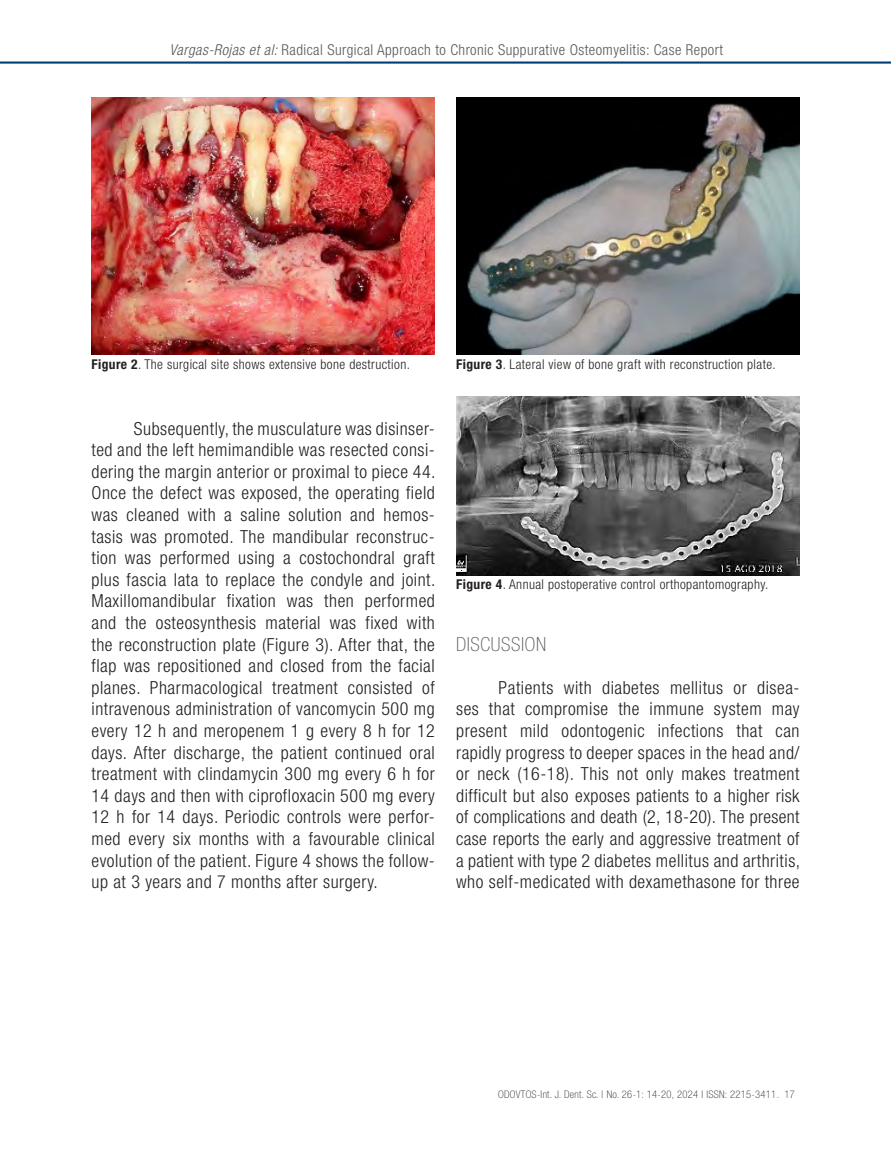
<style>
.page{position:relative;width:891px;height:1161px;background:#fff}
.page>*{position:absolute;margin:0;border:0;box-sizing:border-box;transform-origin:0 0}
.Subtitulo_1{font:100 condensed 19.5px "Helvetica Neue LT Std";letter-spacing:.03em;color:#57585a}
.Texto_general_con_sangría{font:300 condensed 18px/21.6px "Helvetica Neue LT Std";letter-spacing:.03em;color:#231f20;text-align:justify}
.t1{font:300 condensed 15px "Helvetica Neue LT Std";letter-spacing:.03em;color:#57585a}
.fuentes_de_tablas{font:300 condensed 13.5px "Helvetica Neue LT Std";letter-spacing:.03em;color:#231f20}
.t2{font:100 condensed 10.5px "Helvetica Neue LT Std";letter-spacing:.03em;color:#231f20}
.s1{font-style:italic}
.s2{font-weight:700}
</style>
<div class="page">
<svg style="left:0;top:62px;width:891px;height:2px"></svg>
<img style="left:91px;top:98px;width:344px;height:257px">
<img style="left:456px;top:98px;width:344px;height:257px">
<img style="left:456px;top:397px;width:344px;height:178px">
<p class="t1" style="left:170px;top:41px;width:555px"><span class="s1">Vargas-Rojas et al:</span> Radical Surgical Approach to Chronic Suppurative Osteomyelitis: Case Report</p>
<p class="fuentes_de_tablas" style="left:91px;top:356px;width:320px"><span class="s2">Figure 2</span>. The surgical site shows extensive bone destruction.</p>
<p class="fuentes_de_tablas" style="left:456px;top:356px;width:321px"><span class="s2">Figure 3</span>. Lateral view of bone graft with reconstruction plate.</p>
<p class="Texto_general_con_sangría" style="left:91px;top:417px;width:346px;text-indent:43px">Subsequently, the musculature was disinser&shy;ted and the left hemimandible was resected consi&shy;dering the margin anterior or proximal to piece 44.<br>Once the defect was exposed, the operating field was cleaned with a saline solution and hemos&shy;tasis was promoted. The mandibular reconstruc&shy;tion was performed using a costochondral graft plus fascia lata to replace the condyle and joint.<br>Maxillomandibular fixation was then performed and the osteosynthesis material was fixed with the reconstruction plate (Figure 3). After that, the flap was repositioned and closed from the facial planes. Pharmacological treatment consisted of intravenous administration of vancomycin 500 mg every 12 h and meropenem 1 g every 8 h for 12 days. After discharge, the patient continued oral treatment with clindamycin 300 mg every 6 h for 14 days and then with ciprofloxacin 500 mg every 12 h for 14 days. Periodic controls were perfor&shy;med every six months with a favourable clinical evolution of the patient. Figure 4 shows the follow&shy;up at 3 years and 7 months after surgery.</p>
<p class="fuentes_de_tablas" style="left:456px;top:577px;width:314px"><span class="s2">Figure 4</span>. Annual postoperative control orthopantomography.</p>
<p class="Subtitulo_1" style="left:456px;top:633px;width:92px">DISCUSSION</p>
<p class="Texto_general_con_sangría" style="left:456px;top:677px;width:346px;text-indent:43px">Patients with diabetes mellitus or disea&shy;ses that compromise the immune system may present mild odontogenic infections that can rapidly progress to deeper spaces in the head and/ or neck (16-18). This not only makes treatment difficult but also exposes patients to a higher risk of complications and death (2, 18-20). The present case reports the early and aggressive treatment of a patient with type 2 diabetes mellitus and arthritis, who self-medicated with dexamethasone for three</p>
<p class="t2" style="left:498px;top:1088px;width:298px">ODOVTOS-Int. J. Dent. Sc. | No. 26-1: 14-20, 2024 I ISSN: 2215-3411. 17</p>
</div>
